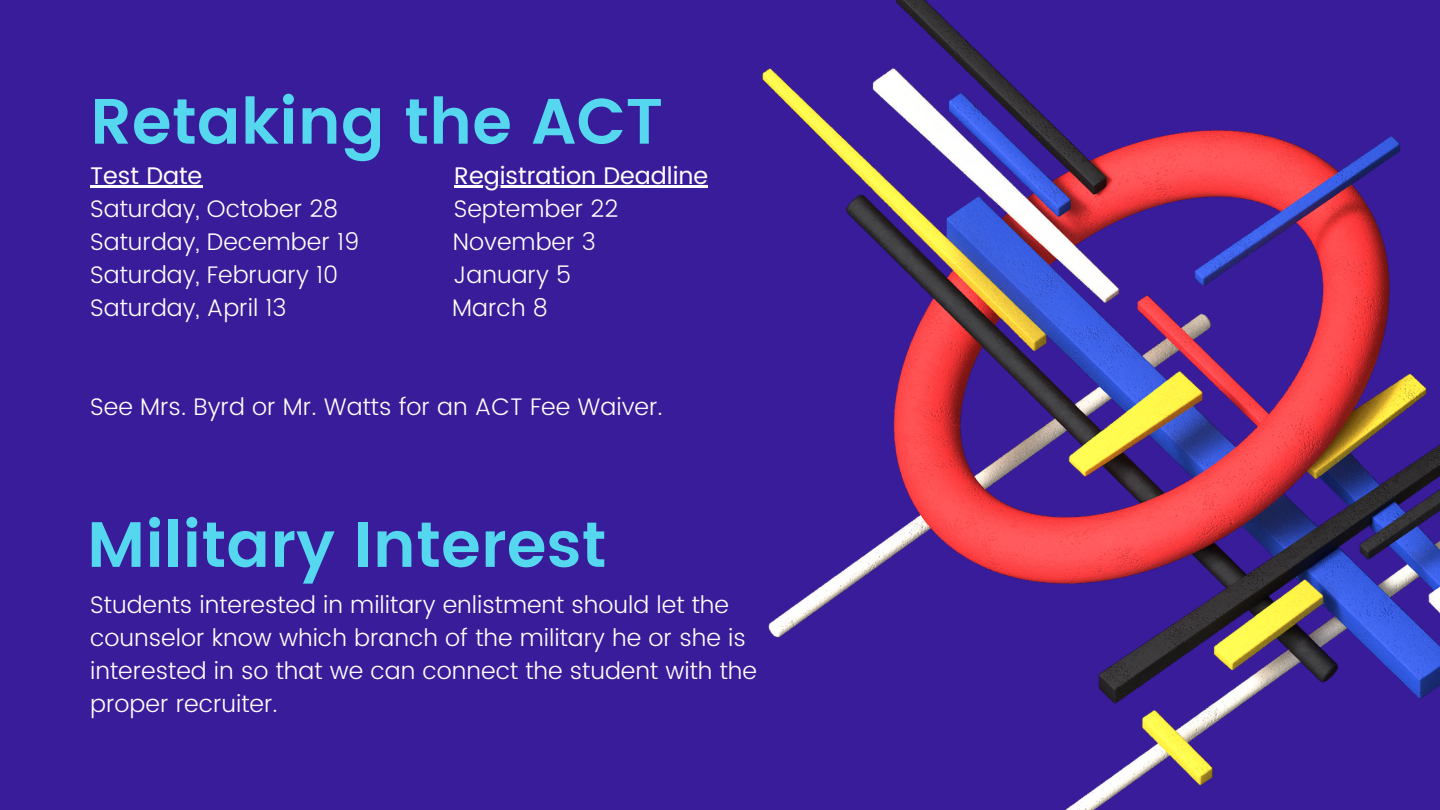
<style>
.page{position:relative;width:1440px;height:810px;background:#391c99}
.page>*{position:absolute;margin:0;border:0;box-sizing:border-box;transform-origin:0 0}
.t1{font:600 64px "Poppins";color:#54d7ef}
.t2{font:300 24px/33px "Poppins";color:#fff}
.t3{font:24px "Poppins";color:#fff}
</style>
<div class="page">
<img style="left:762px;top:0;width:678px;height:810px">
<hr style="left:90px;top:186px;width:112px;height:2px;background:#fff">
<hr style="left:454px;top:186px;width:254px;height:2px;background:#fff">
<p class="t1" style="left:90px;top:84px;width:574px">Retaking the ACT</p>
<p class="t3" style="left:90px;top:162px;width:114px">Test Date</p>
<p class="t3" style="left:454px;top:162px;width:255px">Registration Deadline</p>
<p class="t2" style="left:90px;top:192px;width:250px">Saturday, October 28</p>
<p class="t2" style="left:454px;top:192px;width:166px">September 22</p>
<p class="t2" style="left:90px;top:225px;width:271px">Saturday, December 19</p>
<p class="t2" style="left:453px;top:225px;width:144px">November 3</p>
<p class="t2" style="left:90px;top:258px;width:250px">Saturday, February 10</p>
<p class="t2" style="left:454px;top:258px;width:119px">January 5</p>
<p class="t2" style="left:90px;top:291px;width:198px">Saturday, April 13</p>
<p class="t2" style="left:452px;top:291px;width:97px">March 8</p>
<p class="t2" style="left:90px;top:390px;width:574px">See Mrs. Byrd or Mr. Watts for an ACT Fee Waiver.</p>
<p class="t1" style="left:87px;top:507px;width:521px">Military Interest</p>
<p class="t2" style="left:90px;top:588px;width:668px">Students interested in military enlistment should let the counselor know which branch of the military he or she is interested in so that we can connect the student with the proper recruiter.</p>
</div>
